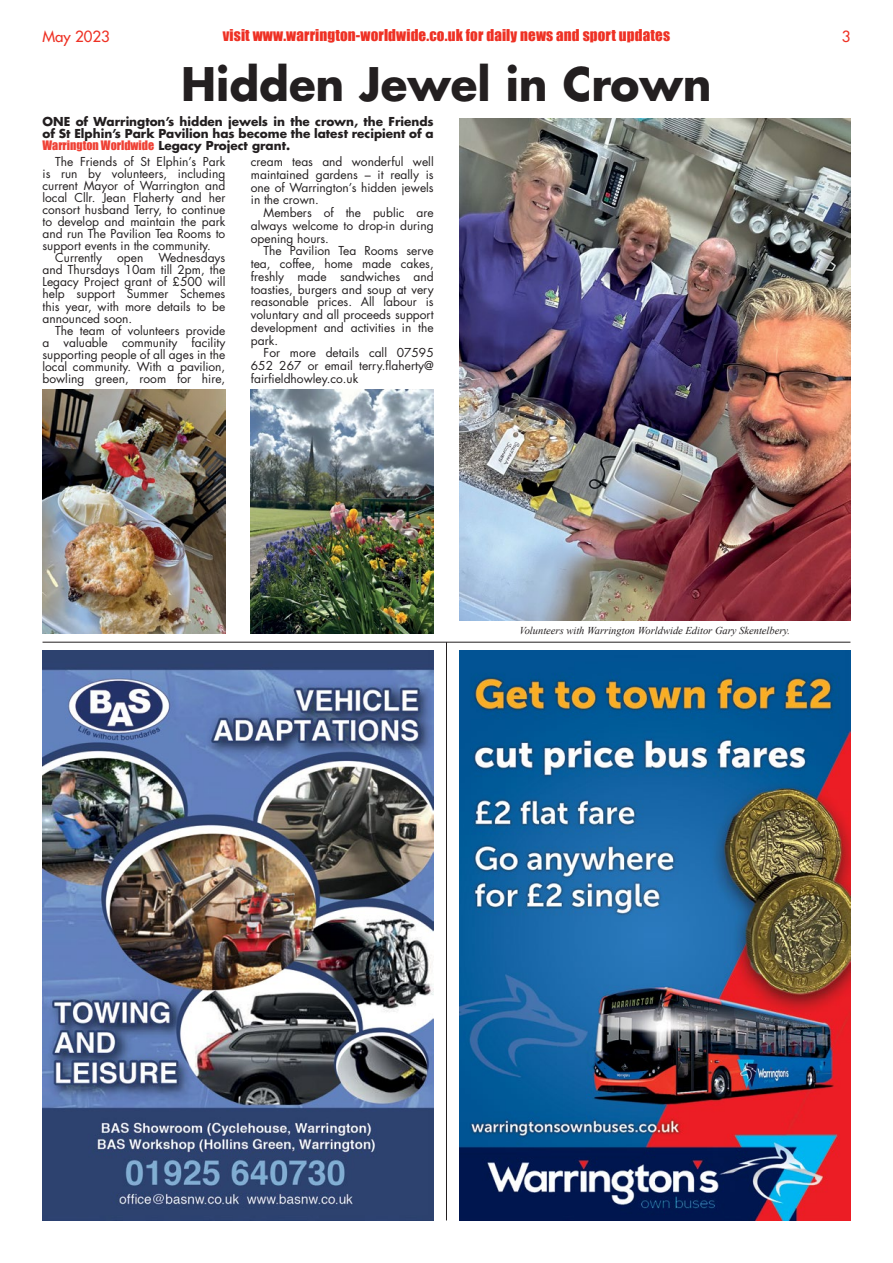
<style>
.page{position:relative;width:893px;height:1263px;background:#fff}
.page>*{position:absolute;margin:0;border:0;box-sizing:border-box;transform-origin:0 0}
.t1{font:700 45px "Futura Std";color:#231f20}
.t2{font:15px "Impact";letter-spacing:.01em;color:#ee3124}
.t3{font:500 15px "Futura Std";color:#ee3124}
.t4{font:12px/12px "Futura Std";color:#231f20;text-align:justify}
.t5{font:700 12px/12px "Futura Std";color:#231f20}
.t6{font:12px "Impact";color:#ef4135}
.t7{font:italic 10.5px "Times New Roman";color:#231f20}
.s1{font-family:"Futura Std";font-weight:700;color:#231f20}
</style>
<div class="page">
<hr style="left:43px;top:642px;width:807px;height:1px;background:#231f20">
<hr style="left:446px;top:642px;width:1px;height:578px;background:#231f20">
<img style="left:43px;top:651px;width:391px;height:569px">
<img style="left:459px;top:650px;width:392px;height:570px">
<img style="left:43px;top:390px;width:182px;height:244px">
<img style="left:251px;top:390px;width:183px;height:244px">
<img style="left:459px;top:118px;width:391px;height:503px">
<p class="t3" style="left:43px;top:27px;width:69px">May 2023</p>
<p class="t2" style="left:223px;top:24px;width:449px">visit www.warrington-worldwide.co.uk for daily news and sport updates</p>
<p class="t3" style="left:842px;top:27px;width:10px">3</p>
<h1 class="t1" style="left:181px;top:54px;width:532px">Hidden Jewel in Crown</h1>
<p class="t5" style="left:43px;top:115px;width:393px">ONE of Warrington’s hidden jewels in the crown, the Friends of St Elphin’s Park Pavilion has become the latest recipient of a</p>
<p class="t6" style="left:43px;top:136px;width:249px">Warrington Worldwide <span class="s1">Legacy Project grant.</span></p>
<p class="t4" style="left:43px;top:156px;width:184px;text-indent:13px">The Friends of St Elphin’s Park is run by volunteers, including current Mayor of Warrington and local Cllr. Jean Flaherty and her consort husband Terry, to continue to develop and maintain the park and run The Pavilion Tea Rooms to support events in the community.</p>
<p class="t4" style="left:43px;top:252px;width:184px;text-indent:13px">Currently open Wednesdays and Thursdays 10am till 2pm, the Legacy Project grant of £500 will help support Summer Schemes this year, with more details to be announced soon.</p>
<p class="t4" style="left:43px;top:324px;width:184px;text-indent:13px">The team of volunteers provide a valuable community facility supporting people of all ages in the local community. With a pavilion, bowling green, room for hire,</p>
<p class="t4" style="left:251px;top:155px;width:184px;line-height:12.8px">cream teas and wonderful well maintained gardens – it really is one of Warrington’s hidden jewels in the crown.</p>
<p class="t4" style="left:251px;top:206px;width:184px;line-height:12.8px;text-indent:13px">Members of the public are always welcome to drop-in during opening hours.</p>
<p class="t4" style="left:251px;top:245px;width:184px;line-height:12.8px;text-indent:13px">The Pavilion Tea Rooms serve tea, coffee, home made cakes, freshly made sandwiches and toasties, burgers and soup at very reasonable prices. All labour is voluntary and all proceeds support development and activities in the park.</p>
<p class="t4" style="left:251px;top:347px;width:184px;line-height:12.8px;text-indent:13px">For more details call 07595<br>652 267 or email terry.flaherty@ fairfieldhowley.co.uk</p>
<p class="t7" style="left:519px;top:623px;width:272px">Volunteers with Warrington Worldwide Editor Gary Skentelbery.</p>
</div>
